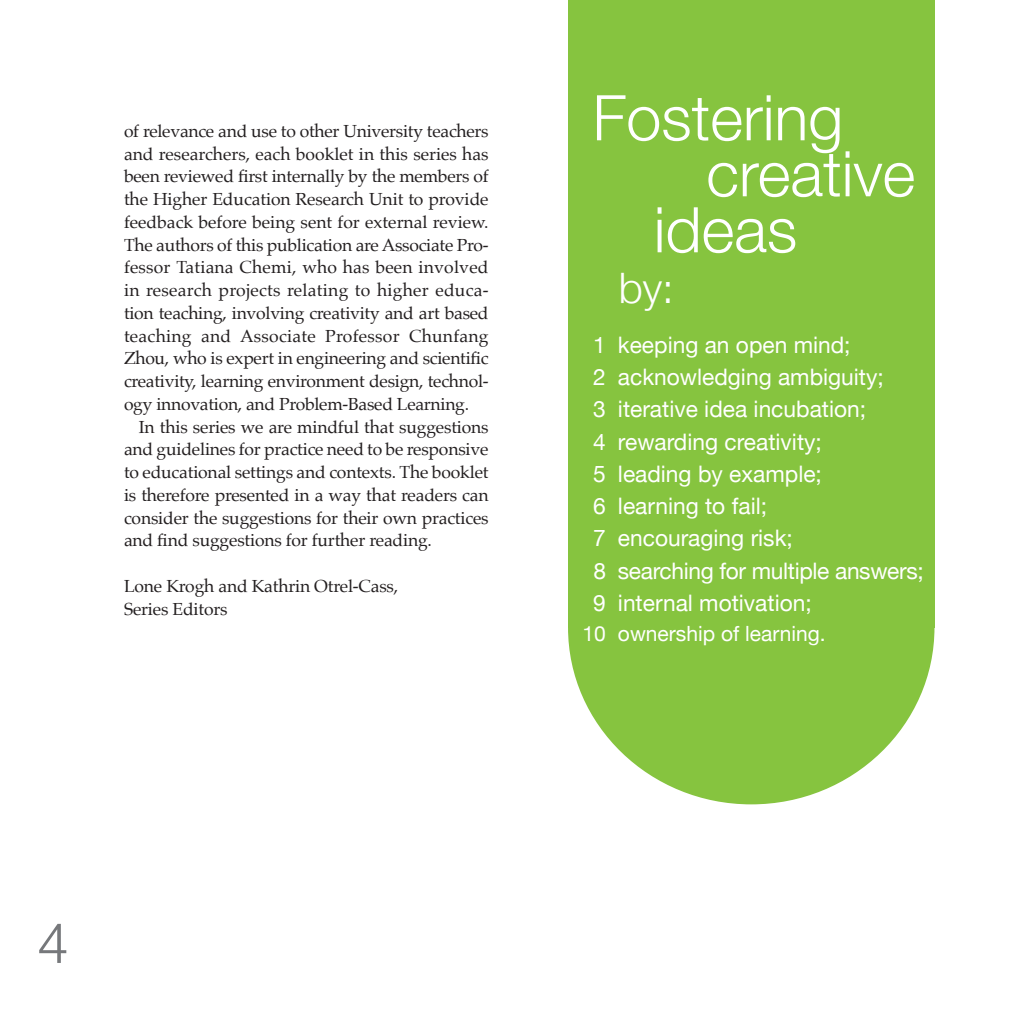
<style>
.page{position:relative;width:1017px;height:1017px;background:#fff}
.page>*{position:absolute;margin:0;border:0;box-sizing:border-box;transform-origin:0 0}
.t1{font:300 63px "Helvetica Neue";color:#fff}
.t2{font:300 56px "Helvetica";color:#76787b}
.t3{font:300 42px "Helvetica Neue";color:#fff}
.t4{font:22.75px "Helvetica Neue";color:#fff}
.t5{font:21px "Helvetica Neue";color:#fff}
.t6{font:17.5px/22.8px "Palatino";letter-spacing:-.01em;color:#231f20;text-align:justify}
</style>
<div class="page">
<div style="left:568px;top:0;width:366px;height:627px;background:#86c43f"></div>
<div style="left:568px;top:451px;width:366px;height:353px;background:#86c43f;border-radius:50%"></div>
<p class="t6" style="left:124px;top:119px;width:366px">of relevance and use to other University teachers and researchers, each booklet in this series has been reviewed first internally by the members of the Higher Education Research Unit to provide feedback before being sent for external review.<br>The authors of this publication are Associate Pro&shy;fessor Tatiana Chemi, who has been involved in research projects relating to higher educa&shy;tion teaching, involving creativity and art based teaching and Associate Professor Chunfang Zhou, who is expert in engineering and scientific creativity, learning environment design, technol&shy;ogy innovation, and Problem-Based Learning.</p>
<p class="t6" style="left:124px;top:415px;width:366px;text-indent:15px">In this series we are mindful that suggestions and guidelines for practice need to be responsive to educational settings and contexts. The booklet is therefore presented in a way that readers can consider the suggestions for their own practices and find suggestions for further reading.</p>
<p class="t6" style="left:124px;top:574px;width:276px">Lone Krogh and Kathrin Otrel-Cass,</p>
<p class="t6" style="left:124px;top:597px;width:105px">Series Editors</p>
<p class="t1" style="left:592px;top:67px;width:252px">Fostering</p>
<p class="t1" style="left:706px;top:123px;width:210px">creative</p>
<p class="t1" style="left:654px;top:179px;width:145px">ideas</p>
<p class="t3" style="left:619px;top:254px;width:57px">by:</p>
<p class="t4" style="left:593px;top:328px;width:259px">1 keeping an open mind;</p>
<p class="t4" style="left:593px;top:361px;width:292px">2 acknowledging ambiguity;</p>
<p class="t4" style="left:593px;top:393px;width:275px">3 iterative idea incubation;</p>
<p class="t4" style="left:593px;top:425px;width:230px">4 rewarding creativity;</p>
<p class="t4" style="left:593px;top:457px;width:230px">5 leading by example;</p>
<p class="t4" style="left:593px;top:490px;width:176px">6 learning to fail;</p>
<p class="t4" style="left:593px;top:522px;width:201px">7 encouraging risk;</p>
<p class="t4" style="left:593px;top:554px;width:332px">8 searching for multiple answers;</p>
<p class="t4" style="left:593px;top:586px;width:220px">9 internal motivation;</p>
<p class="t5" style="left:582px;top:618px;width:245px">10 ownership of learning.</p>
<h2 class="t2" style="left:37px;top:895px;width:33px">4</h2>
</div>
